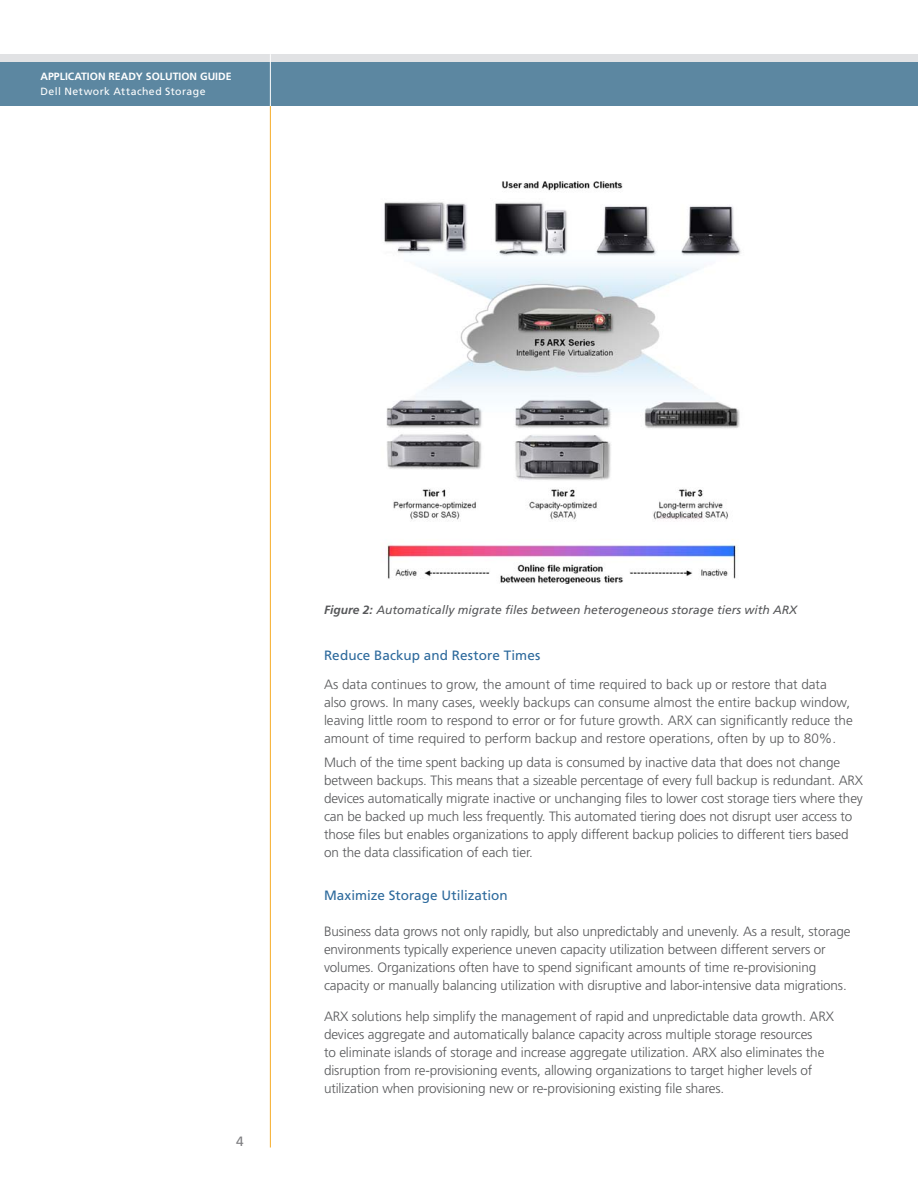
<style>
.page{position:relative;width:918px;height:1188px;background:#fff}
.page>*{position:absolute;margin:0;border:0;box-sizing:border-box;transform-origin:0 0}
.AG_body_copy_2nd_par{font:300 13.5px/18px "Frutiger LT Std";letter-spacing:-.01em;color:#57585a}
.AG_body_copy{font:300 13.5px/18px "Frutiger LT Std";color:#57585a}
.AG_sub_subhead_blue{font:13.5px "Frutiger LT Std";letter-spacing:.005em;color:#2c699c}
.t1{font:13.5px "Frutiger LT Std";color:#808083}
.AG_body_copy_2nd_par-2{font:italic 12px "Frutiger LT Std";color:#57585a}
.t2{font:700 10.5px "Frutiger LT Std";color:#fff}
.t3{font:10.5px "Frutiger LT Std";letter-spacing:.045em;color:#fff}
.s1{font-weight:700}
</style>
<div class="page">
<hr style="left:270px;top:105px;width:1px;height:1043px;background:#f6ac28">
<div style="left:0;top:56px;width:918px;height:50px;background:#5c87a1"></div>
<div style="left:0;top:54px;width:918px;height:7px;background:#e1e2e4"></div>
<hr style="left:270px;top:54px;width:1px;height:52px;background:#fff">
<img style="left:384px;top:181px;width:357px;height:402px">
<p class="t2" style="left:40px;top:70px;width:193px">APPLICATION READY SOLUTION GUIDE</p>
<p class="t3" style="left:40px;top:85px;width:167px">Dell Network Attached Storage</p>
<p class="t1" style="left:236px;top:1133px;width:9px">4</p>
<p class="AG_body_copy_2nd_par-2" style="left:324px;top:603px;width:475px"><span class="s1">Figure 2:</span> Automatically migrate files between heterogeneous storage tiers with ARX</p>
<p class="AG_sub_subhead_blue" style="left:324px;top:647px;width:218px">Reduce Backup and Restore Times</p>
<p class="AG_body_copy" style="left:324px;top:675px;width:530px">As data continues to grow, the amount of time required to back up or restore that data<br>also grows. In many cases, weekly backups can consume almost the entire backup window, leaving little room to respond to error or for future growth. ARX can significantly reduce the amount of time required to perform backup and restore operations, often by up to 80%.</p>
<p class="AG_body_copy_2nd_par" style="left:324px;top:754px;width:541px">Much of the time spent backing up data is consumed by inactive data that does not change between backups. This means that a sizeable percentage of every full backup is redundant. ARX devices automatically migrate inactive or unchanging files to lower cost storage tiers where they can be backed up much less frequently. This automated tiering does not disrupt user access to those files but enables organizations to apply different backup policies to different tiers based on the data classification of each tier.</p>
<p class="AG_sub_subhead_blue" style="left:324px;top:888px;width:185px">Maximize Storage Utilization</p>
<p class="AG_body_copy_2nd_par" style="left:324px;top:923px;width:528px">Business data grows not only rapidly, but also unpredictably and unevenly. As a result, storage environments typically experience uneven capacity utilization between different servers or volumes. Organizations often have to spend significant amounts of time re-provisioning capacity or manually balancing utilization with disruptive and labor-intensive data migrations.</p>
<p class="AG_body_copy_2nd_par" style="left:324px;top:1008px;width:512px">ARX solutions help simplify the management of rapid and unpredictable data growth. ARX devices aggregate and automatically balance capacity across multiple storage resources<br>to eliminate islands of storage and increase aggregate utilization. ARX also eliminates the disruption from re-provisioning events, allowing organizations to target higher levels of utilization when provisioning new or re-provisioning existing file shares.</p>
</div>
